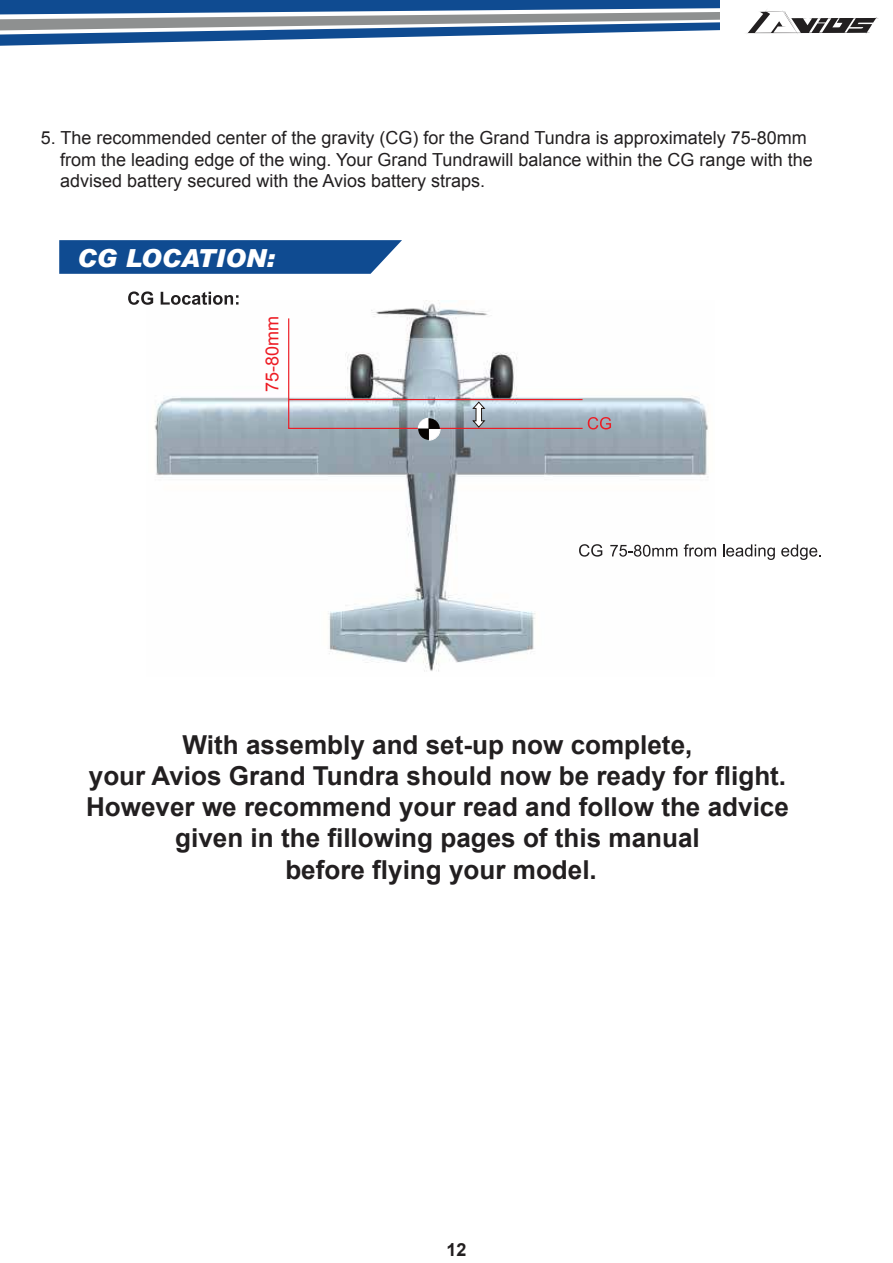
<style>
.page{position:relative;width:893px;height:1263px;background:#fff}
.page>*{position:absolute;margin:0;border:0;box-sizing:border-box;transform-origin:0 0}
.t1{font:700 26.1px/31.3px "Arial";color:#221f20;text-align:center}
.t2{font:italic 900 24.9px "Arial";color:#fff}
.t3{font:18px/21.6px "Arial";color:#221f20}
.t4{font:18px "Arial";color:#ed1c24}
.t5{font:700 18px "Arial";color:#221f20}
</style>
<div class="page">
<div style="left:0;top:0;width:720px;height:10px;background:#0f4b91"></div>
<svg style="left:0;top:10px;width:720px;height:36px"></svg>
<svg style="left:747px;top:10px;width:132px;height:24px"></svg>
<img style="left:153px;top:300px;width:555px;height:372px">
<svg style="left:288px;top:317px;width:323px;height:124px"></svg>
<svg style="left:128px;top:291px;width:25px;height:14px"></svg>
<svg style="left:161px;top:292px;width:78px;height:13px"></svg>
<svg style="left:59px;top:240px;width:343px;height:34px;background:#1c5497"></svg>
<svg style="left:610px;top:545px;width:67px;height:12px"></svg>
<svg style="left:579px;top:544px;width:23px;height:13px"></svg>
<svg style="left:684px;top:544px;width:32px;height:13px"></svg>
<svg style="left:723px;top:544px;width:52px;height:16px"></svg>
<svg style="left:781px;top:544px;width:40px;height:16px"></svg>
<p class="t3" style="left:60px;top:129px;width:754px;text-indent:-19px">5. The recommended center of the gravity (CG) for the Grand Tundra is approximately 75-80mm from the leading edge of the wing. Your Grand Tundrawill balance within the CG range with the advised battery secured with the Avios battery straps.</p>
<h2 class="t2" style="left:77px;top:248px;width:199px">CG LOCATION:</h2>
<p class="t4" style="left:265px;top:392px;width:78px;rotate:-90deg">75-80mm</p>
<h1 class="t1" style="left:86px;top:731px;width:704px">With assembly and set-up now complete,<br>your Avios Grand Tundra should now be ready for flight.<br>However we recommend your read and follow the advice given in the fillowing pages of this manual<br>before flying your model.</h1>
<p class="t5" style="left:446px;top:1242px;width:22px">12</p>
</div>
